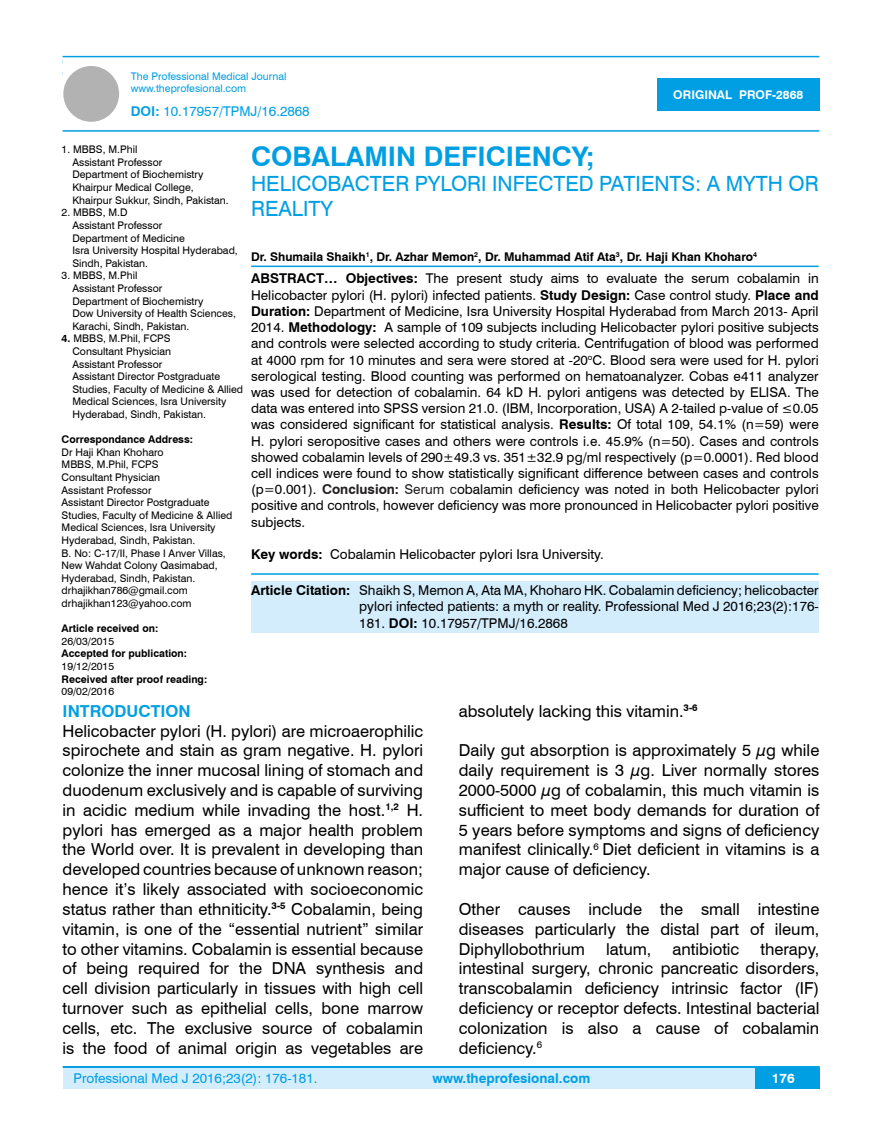
<style>
.page{position:relative;width:882px;height:1145px;background:#fff}
.page>*{position:absolute;margin:0;border:0;box-sizing:border-box;transform-origin:0 0}
.t1{font:700 27px "Swiss 721 BT";color:#009fe3}
.t2{font:21px/25.2px "Swiss 721 BT";color:#009fe3}
.t3{font:16.5px/19.8px "Swiss 721 BT";color:#000;text-align:justify}
.t4{font:700 16.5px "Swiss 721 BT";color:#009fe3}
.t5{font:13.5px/16.2px "Swiss 721 BT";color:#000;text-align:justify}
.t6{font:13.5px "Swiss 721 BT";color:#009fe3}
.t7{font:700 13.5px "Swiss 721 BT";color:#009fe3}
.t8{font:700 13.5px "Swiss 721 BT";color:#fff}
.t9{font:700 12px "Swiss 721 BT";color:#000}
.t10{font:700 12px "Swiss 721 BT";color:#fff}
.t11{font:10.5px/12.6px "Swiss 721 BT";color:#000}
.t12{font:700 10.5px "Swiss 721 BT";color:#000}
.t13{font:10.5px/12.6px "Swiss 721 BT";color:#009fe3}
.s1{font-weight:700}
.s2{font-weight:700;color:#231f20}
.s3{color:#231f20}
</style>
<div class="page">
<div style="left:63px;top:1067px;width:756px;height:21px;background:#d4edfc"></div>
<hr style="left:63px;top:1066px;width:756px;height:2px;background:#009fe3">
<div style="left:754px;top:1068px;width:65px;height:20px;background:#009fe3"></div>
<hr style="left:63px;top:56px;width:756px;height:1px;background:#009fe3">
<hr style="left:63px;top:130px;width:756px;height:2px;background:#009fe3">
<div style="left:63px;top:66px;width:56px;height:56px;background:#b3b2b2;border-radius:50%"></div>
<div style="left:657px;top:78px;width:162px;height:33px;background:#009fe3"></div>
<hr style="left:251px;top:265px;width:567px;height:2px;background:#009fe3">
<hr style="left:251px;top:573px;width:567px;height:2px;background:#009fe3">
<div style="left:251px;top:582px;width:567px;height:51px;background:#d4edfc"></div>
<p class="t13" style="left:131px;top:69px;width:157px">The Professional Medical Journal www.theprofesional.com</p>
<p class="t6" style="left:131px;top:102px;width:180px"><span class="s1">DOI:</span> 10.17957/TPMJ/16.2868</p>
<p class="t10" style="left:673px;top:87px;width:131px">ORIGINAL PROF-2868</p>
<p class="t11" style="left:72px;top:143px;width:158px;text-indent:-11px">1. MBBS, M.Phil<br>Assistant Professor<br>Department of Biochemistry<br>Khairpur Medical College,<br>Khairpur Sukkur, Sindh, Pakistan.</p>
<p class="t11" style="left:72px;top:206px;width:167px;text-indent:-11px">2. MBBS, M.D<br>Assistant Professor<br>Department of Medicine<br>Isra University Hospital Hyderabad,<br>Sindh, Pakistan.</p>
<p class="t11" style="left:72px;top:269px;width:165px;text-indent:-11px">3. MBBS, M.Phil<br>Assistant Professor<br>Department of Biochemistry<br>Dow University of Health Sciences,<br>Karachi, Sindh, Pakistan.</p>
<p class="t11" style="left:72px;top:332px;width:172px;text-indent:-11px"><span class="s1">4.</span> MBBS, M.Phil, FCPS<br>Consultant Physician<br>Assistant Professor<br>Assistant Director Postgraduate<br>Studies, Faculty of Medicine &amp; Allied<br>Medical Sciences, Isra University<br>Hyderabad, Sindh, Pakistan.</p>
<p class="t12" style="left:62px;top:432px;width:133px">Correspondance Address:</p>
<p class="t11" style="left:62px;top:445px;width:172px">Dr Haji Khan Khoharo<br>MBBS, M.Phil, FCPS<br>Consultant Physician<br>Assistant Professor<br>Assistant Director Postgraduate<br>Studies, Faculty of Medicine &amp; Allied<br>Medical Sciences, Isra University<br>Hyderabad, Sindh, Pakistan.<br>B. No: C-17/II, Phase I Anver Villas,<br>New Wahdat Colony Qasimabad,<br>Hyderabad, Sindh, Pakistan. drhajikhan786@gmail.com drhajikhan123@yahoo.com</p>
<p class="t12" style="left:62px;top:621px;width:98px">Article received on:</p>
<p class="t11" style="left:62px;top:634px;width:54px">26/03/2015</p>
<p class="t12" style="left:62px;top:646px;width:127px">Accepted for publication:</p>
<p class="t11" style="left:62px;top:659px;width:54px">19/12/2015</p>
<p class="t12" style="left:62px;top:671px;width:147px">Received after proof reading:</p>
<p class="t11" style="left:62px;top:685px;width:54px">09/02/2016</p>
<h1 class="t1" style="left:251px;top:137px;width:344px">COBALAMIN DEFICIENCY;</h1>
<h2 class="t2" style="left:251px;top:170px;width:569px">HELICOBACTER PYLORI INFECTED PATIENTS: A MYTH OR<br>REALITY</h2>
<p class="t9" style="left:251px;top:248px;width:507px">Dr. Shumaila Shaikh<sup>1</sup>, Dr. Azhar Memon<sup>2</sup>, Dr. Muhammad Atif Ata<sup>3</sup>, Dr. Haji Khan Khoharo<sup>4</sup></p>
<p class="t5" style="left:251px;top:270px;width:569px"><span class="s1">ABSTRACT… Objectives:</span> The present study aims to evaluate the serum cobalamin in Helicobacter pylori (H. pylori) infected patients. <span class="s1">Study Design:</span> Case control study. <span class="s1">Place and Duration:</span> Department of Medicine, Isra University Hospital Hyderabad from March 2013- April 2014. <span class="s1">Methodology:</span> A sample of 109 subjects including Helicobacter pylori positive subjects and controls were selected according to study criteria. Centrifugation of blood was performed at 4000 rpm for 10 minutes and sera were stored at -20<sup>o</sup>C. Blood sera were used for H. pylori serological testing. Blood counting was performed on hematoanalyzer. Cobas e411 analyzer was used for detection of cobalamin. 64 kD H. pylori antigens was detected by ELISA. The data was entered into SPSS version 21.0. (IBM, Incorporation, USA) A 2-tailed p-value of ≤0.05 was considered significant for statistical analysis. <span class="s1">Results:</span> Of total 109, 54.1% (n=59) were H. pylori seropositive cases and others were controls i.e. 45.9% (n=50). Cases and controls showed cobalamin levels of 290±49.3 vs. 351±32.9 pg/ml respectively (p=0.0001). Red blood cell indices were found to show statistically significant difference between cases and controls (p=0.001). <span class="s2">Conclusion:</span> <span class="s3">Serum c</span>obalamin deficiency was noted in both Helicobacter pylori positive and controls, however deficiency was more pronounced in Helicobacter pylori positive subjects.</p>
<p class="t5" style="left:251px;top:545px;width:354px"><span class="s1">Key words:</span> Cobalamin Helicobacter pylori Isra University.</p>
<p class="t5" style="left:359px;top:582px;width:461px;text-indent:-108px"><span class="s1">Article Citation:</span> Shaikh S, Memon A, Ata MA, Khoharo HK. Cobalamin deficiency; helicobacter pylori infected patients: a myth or reality. Professional Med J 2016;23(2):176- 181. <span class="s1">DOI:</span> 10.17957/TPMJ/16.2868</p>
<p class="t4" style="left:63px;top:699px;width:130px">INTRODUCTION</p>
<p class="t3" style="left:63px;top:720px;width:362px">Helicobacter pylori (H. pylori) are microaerophilic spirochete and stain as gram negative. H. pylori colonize the inner mucosal lining of stomach and duodenum exclusively and is capable of surviving in acidic medium while invading the host.<sup>1,2</sup> H. pylori has emerged as a major health problem the World over. It is prevalent in developing than developed countries because of unknown reason; hence it’s likely associated with socioeconomic status rather than ethniticity.<sup>3-5</sup> Cobalamin, being vitamin, is one of the “essential nutrient” similar to other vitamins. Cobalamin is essential because of being required for the DNA synthesis and cell division particularly in tissues with high cell turnover such as epithelial cells, bone marrow cells, etc. The exclusive source of cobalamin is the food of animal origin as vegetables are</p>
<p class="t3" style="left:458px;top:700px;width:240px">absolutely lacking this vitamin.<sup>3-6</sup></p>
<p class="t3" style="left:458px;top:740px;width:362px">Daily gut absorption is approximately 5 µg while daily requirement is 3 µg. Liver normally stores 2000-5000 µg of cobalamin, this much vitamin is sufficient to meet body demands for duration of 5 years before symptoms and signs of deficiency manifest clinically.<sup>6</sup> Diet deficient in vitamins is a major cause of deficiency.</p>
<p class="t3" style="left:458px;top:898px;width:362px">Other causes include the small intestine diseases particularly the distal part of ileum, Diphyllobothrium</p>
<p class="t3" style="left:458px;top:938px;width:362px;text-indent:301px">therapy, intestinal surgery, chronic pancreatic disorders, transcobalamin deficiency intrinsic factor (IF) deficiency or receptor defects. Intestinal bacterial colonization is also a cause of cobalamin deficiency.<sup>6</sup></p>
<p class="t3" style="left:605px;top:938px;width:47px">latum,</p>
<p class="t3" style="left:672px;top:938px;width:68px">antibiotic</p>
<p class="t6" style="left:74px;top:1069px;width:245px">Professional Med J 2016;23(2): 176-181.</p>
<p class="t7" style="left:432px;top:1069px;width:159px">www.theprofesional.com</p>
<p class="t8" style="left:771px;top:1069px;width:24px">176</p>
</div>
